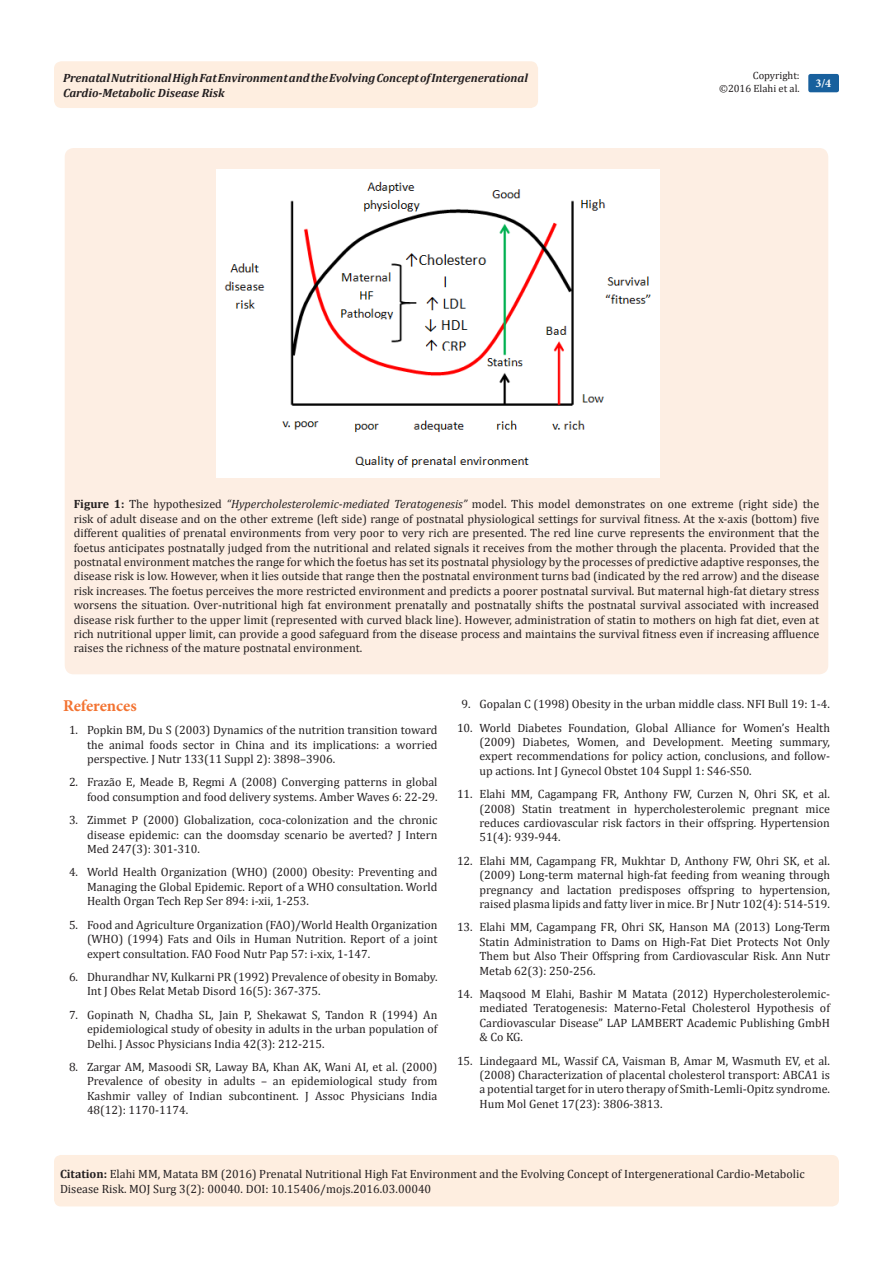
<style>
.page{position:relative;width:893px;height:1263px;background:#fff}
.page>*{position:absolute;margin:0;border:0;box-sizing:border-box;transform-origin:0 0}
.List_Paragraph{font:700 16.5px "Minion Pro";letter-spacing:-.005em;color:#f37331}
.Citation{font:12px/14.4px "Cambria";color:#231f20;text-align:justify}
.t1{font:italic 700 12px/14.4px "Cambria";color:#231f20}
.t2{font:700 12px "Minion Pro";color:#fff}
.t3{font:10.5px/12.6px "Cambria";color:#231f20;text-align:right}
.s1{font-weight:700}
.s2{font-style:italic}
</style>
<div class="page">
<div style="left:54px;top:61px;width:484px;height:47px;background:#feeee0;border-radius:8px"></div>
<div style="left:808px;top:74px;width:31px;height:18px;background:#18609d;border-radius:2px"></div>
<div style="left:54px;top:1155px;width:785px;height:51px;background:#feeee0;border-radius:7px"></div>
<div style="left:65px;top:148px;width:763px;height:526px;background:#fdeee3;border-radius:9px"></div>
<img style="left:217px;top:169px;width:442px;height:308px">
<p class="t3" style="left:719px;top:69px;width:82px">Copyright: ©2016 Elahi et al.</p>
<p class="t1" style="left:63px;top:70px;width:466px">Prenatal Nutritional High Fat Environment and the Evolving Concept of Intergenerational<br>Cardio-Metabolic Disease Risk</p>
<p class="t2" style="left:815px;top:75px;width:17px">3/4</p>
<p class="Citation" style="left:74px;top:497px;width:747px"><span class="s1">Figure 1:</span> The hypothesized <span class="s2">“Hypercholesterolemic-mediated Teratogenesis”</span> model. This model demonstrates on one extreme (right side) the risk of adult disease and on the other extreme (left side) range of postnatal physiological settings for survival fitness. At the x-axis (bottom) five different qualities of prenatal environments from very poor to very rich are presented. The red line curve represents the environment that the foetus anticipates postnatally judged from the nutritional and related signals it receives from the mother through the placenta. Provided that the postnatal environment matches the range for which the foetus has set its postnatal physiology by the processes of predictive adaptive responses, the disease risk is low. However, when it lies outside that range then the postnatal environment turns bad (indicated by the red arrow) and the disease risk increases. The foetus perceives the more restricted environment and predicts a poorer postnatal survival. But maternal high-fat dietary stress worsens the situation. Over-nutritional high fat environment prenatally and postnatally shifts the postnatal survival associated with increased disease risk further to the upper limit (represented with curved black line). However, administration of statin to mothers on high fat diet, even at rich nutritional upper limit, can provide a good safeguard from the disease process and maintains the survival fitness even if increasing affluence raises the richness of the mature postnatal environment.</p>
<p class="List_Paragraph" style="left:63px;top:694px;width:75px">References</p>
<p class="Citation" style="left:87px;top:723px;width:352px;text-indent:-18px">1. Popkin BM, Du S (2003) Dynamics of the nutrition transition toward the animal foods sector in China and its implications: a worried perspective. J Nutr 133(11 Suppl 2): 3898–3906.</p>
<p class="Citation" style="left:69px;top:775px;width:370px;text-align:right">2. Frazão E, Meade B, Regmi A (2008) Converging patterns in global food consumption and food delivery systems. Amber Waves 6: 22-29.</p>
<p class="Citation" style="left:87px;top:813px;width:352px;text-indent:-18px">3. Zimmet P (2000) Globalization, coca-colonization and the chronic disease epidemic: can the doomsday scenario be averted? J Intern Med 247(3): 301-310.</p>
<p class="Citation" style="left:87px;top:865px;width:352px;text-indent:-18px">4. World Health Organization (WHO) (2000) Obesity: Preventing and Managing the Global Epidemic. Report of a WHO consultation. World Health Organ Tech Rep Ser 894: i-xii, 1-253.</p>
<p class="Citation" style="left:87px;top:917px;width:352px;text-indent:-18px">5. Food and Agriculture Organization (FAO)/World Health Organization (WHO) (1994) Fats and Oils in Human Nutrition. Report of a joint expert consultation. FAO Food Nutr Pap 57: i-xix, 1-147.</p>
<p class="Citation" style="left:87px;top:969px;width:352px;text-indent:-18px">6. Dhurandhar NV, Kulkarni PR (1992) Prevalence of obesity in Bomaby.<br>Int J Obes Relat Metab Disord 16(5): 367-375.</p>
<p class="Citation" style="left:87px;top:1007px;width:352px;text-indent:-18px">7. Gopinath N, Chadha SL, Jain P, Shekawat S, Tandon R (1994) An epidemiological study of obesity in adults in the urban population of Delhi. J Assoc Physicians India 42(3): 212-215.</p>
<p class="Citation" style="left:87px;top:1059px;width:352px;text-indent:-18px">8. Zargar AM, Masoodi SR, Laway BA, Khan AK, Wani AI, et al. (2000)<br>Prevalence of obesity in adults – an epidemiological study from Kashmir valley of Indian subcontinent. J Assoc Physicians India 48(12): 1170-1174.</p>
<p class="Citation" style="left:461px;top:697px;width:370px">9. Gopalan C (1998) Obesity in the urban middle class. NFI Bull 19: 1-4.</p>
<p class="Citation" style="left:479px;top:720px;width:352px;text-indent:-22px">10. World Diabetes Foundation, Global Alliance for Women’s Health (2009) Diabetes, Women, and Development. Meeting summary, expert recommendations for policy action, conclusions, and follow&shy;up actions. Int J Gynecol Obstet 104 Suppl 1: S46-S50.</p>
<p class="Citation" style="left:479px;top:787px;width:352px;text-indent:-22px">11. Elahi MM, Cagampang FR, Anthony FW, Curzen N, Ohri SK, et al. (2008) Statin treatment in hypercholesterolemic pregnant mice reduces cardiovascular risk factors in their offspring. Hypertension 51(4): 939-944.</p>
<p class="Citation" style="left:479px;top:853px;width:352px;text-indent:-22px">12. Elahi MM, Cagampang FR, Mukhtar D, Anthony FW, Ohri SK, et al. (2009) Long-term maternal high-fat feeding from weaning through pregnancy and lactation predisposes offspring to hypertension, raised plasma lipids and fatty liver in mice. Br J Nutr 102(4): 514-519.</p>
<p class="Citation" style="left:479px;top:920px;width:352px;text-indent:-22px">13. Elahi MM, Cagampang FR, Ohri SK, Hanson MA (2013) Long-Term Statin Administration to Dams on High-Fat Diet Protects Not Only Them but Also Their Offspring from Cardiovascular Risk. Ann Nutr Metab 62(3): 250-256.</p>
<p class="Citation" style="left:479px;top:987px;width:352px;text-indent:-22px">14. Maqsood M Elahi, Bashir M Matata (2012) Hypercholesterolemic&shy;mediated Teratogenesis: Materno-Fetal Cholesterol Hypothesis of Cardiovascular Disease” LAP LAMBERT Academic Publishing GmbH &amp; Co KG.</p>
<p class="Citation" style="left:479px;top:1053px;width:352px;text-indent:-22px">15. Lindegaard ML, Wassif CA, Vaisman B, Amar M, Wasmuth EV, et al. (2008) Characterization of placental cholesterol transport: ABCA1 is a potential target for in utero therapy of Smith-Lemli-Opitz syndrome.<br>Hum Mol Genet 17(23): 3806-3813.</p>
<p class="Citation" style="left:60px;top:1167px;width:746px"><span class="s1">Citation:</span> Elahi MM, Matata BM (2016) Prenatal Nutritional High Fat Environment and the Evolving Concept of Intergenerational Cardio-Metabolic<br>Disease Risk. MOJ Surg 3(2): 00040. DOI: 10.15406/mojs.2016.03.00040</p>
</div>
